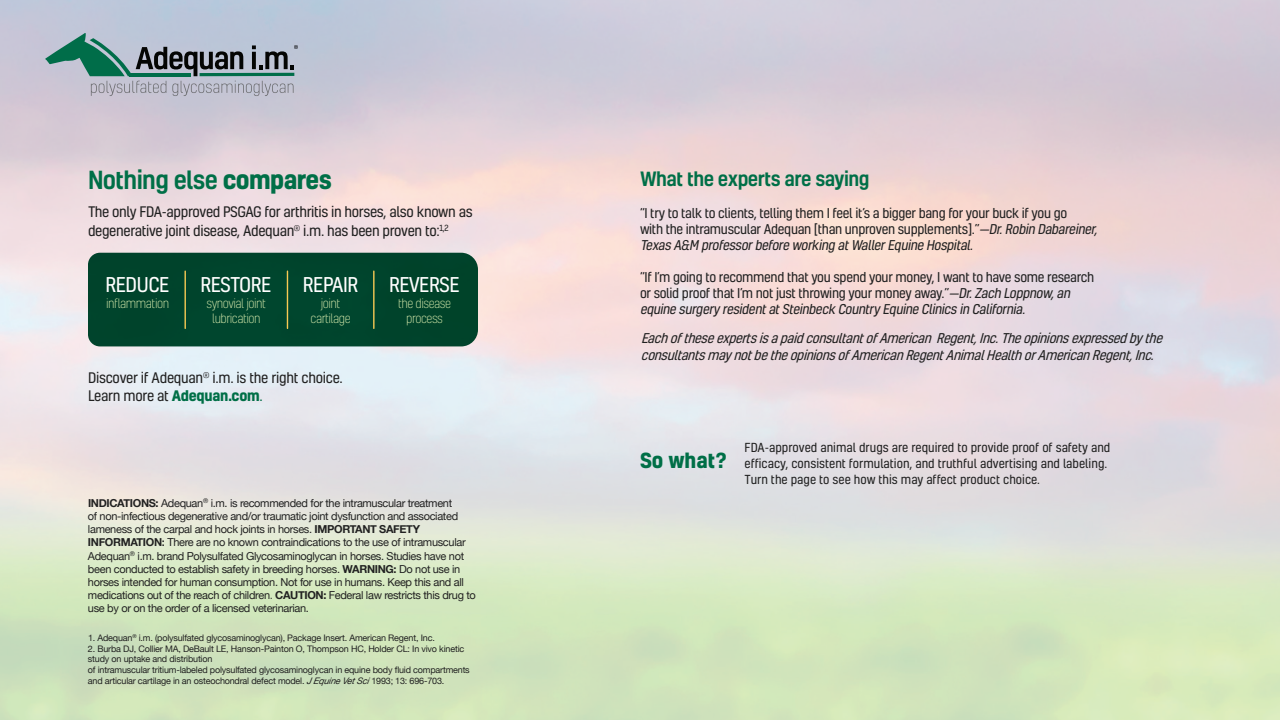
<style>
.page{position:relative;width:1280px;height:720px;background:#fff}
.page>*{position:absolute;margin:0;border:0;box-sizing:border-box;transform-origin:0 0}
.t1{font:500 24px "Kelson";letter-spacing:-.025em;color:#006f47}
.t2{font:700 20px "Kelson";color:#006f47}
.t3{font:19.6px "Kelson";letter-spacing:-.025em;color:#fff}
.t4{font:500 19px "Kelson";letter-spacing:-.025em;color:#006f47}
.t5{font:14px/19px "Kelson";letter-spacing:-.025em;color:#212121}
.t6{font:13px/16px "Kelson";letter-spacing:-.025em;color:#212121}
.t7{font:italic 13px/17px "Kelson";color:#212121}
.t8{font:300 12.3px/14.3px "Kelson";letter-spacing:-.04em;color:#cce2a6;text-align:center}
.t9{font:12px/16px "Kelson";color:#212121}
.t10{font:11px/13.2px "Helvetica Neue";letter-spacing:-.03em;color:#212121}
.t11{font:9px/10.8px "Helvetica Neue";letter-spacing:-.02em;color:#212121}
.s1{font-weight:700}
.s2{font-weight:700;color:#006f47}
.s3{color:#006f47}
.s4{font-weight:500}
.s5{font-weight:300}
.s6{font-style:italic}
</style>
<div class="page">
<svg style="left:45px;top:32px;width:253px;height:64px"></svg>
<div style="left:88px;top:253px;width:390px;height:93px;background:#00442c"></div>
<hr style="left:185px;top:271px;width:1px;height:57px;background:#f7c954">
<hr style="left:287px;top:271px;width:1px;height:57px;background:#f7c954">
<hr style="left:373px;top:271px;width:2px;height:57px;background:#f7c954">
<h1 class="t1" style="left:88px;top:163px;width:245px">Nothing else <span class="s1">compares</span></h1>
<p class="t5" style="left:88px;top:202px;width:386px">The only FDA-approved PSGAG for arthritis in horses, also known as degenerative joint disease, Adequan<sup>®</sup> i.m. has been proven to:<sup>1,2</sup></p>
<h3 class="t3" style="left:105px;top:272px;width:66px">REDUCE</h3>
<p class="t8" style="left:106px;top:296px;width:64px">inflammation</p>
<h3 class="t3" style="left:201px;top:272px;width:72px">RESTORE</h3>
<p class="t8" style="left:207px;top:296px;width:61px">synovial joint lubrication</p>
<h3 class="t3" style="left:303px;top:272px;width:57px">REPAIR</h3>
<p class="t8" style="left:311px;top:296px;width:42px">joint cartilage</p>
<p class="t5" style="left:88px;top:368px;width:256px;line-height:18px">Discover if Adequan<sup>®</sup> i.m. is the right choice.<br>Learn more at <span class="s2">Adequan.com</span><span class="s3">.</span></p>
<h3 class="t3" style="left:389px;top:272px;width:72px">REVERSE</h3>
<p class="t8" style="left:398px;top:296px;width:54px">the disease process</p>
<p class="t10" style="left:88px;top:497px;width:389px"><span class="s1">INDICATIONS:</span> Adequan<sup>®</sup> i.m. is recommended for the intramuscular treatment<br>of non-infectious degenerative and/or traumatic joint dysfunction and associated lameness of the carpal and hock joints in horses. <span class="s1">IMPORTANT SAFETY INFORMATION</span><span class="s4">:</span> There are no known contraindications to the use of intramuscular Adequan<sup>®</sup> i.m. brand Polysulfated Glycosaminoglycan in horses. Studies have not been conducted to establish safety in breeding horses. <span class="s1">WARNING:</span> Do not use in horses intended for human consumption. Not for use in humans. Keep this and all medications out of the reach of children<span class="s5">.</span> <span class="s1">CAUTION:</span> Federal law restricts this drug to use by or on the order of a licensed veterinarian.</p>
<p class="t11" style="left:88px;top:633px;width:348px">1. Adequan<sup>®</sup> i.m. (polysulfated glycosaminoglycan), Package Insert. American Regent, Inc.</p>
<p class="t11" style="left:88px;top:644px;width:383px">2. Burba DJ, Collier MA, DeBault LE, Hanson-Painton O, Thompson HC, Holder CL: In vivo kinetic study on uptake and distribution<br>of intramuscular tritium-labeled polysulfated glycosaminoglycan in equine body fluid compartments and articular cartilage in an osteochondral defect model. <span class="s6">JEquineVetSci</span>1993; 13: 696-703.</p>
<h3 class="t4" style="left:640px;top:166px;width:231px">What the experts are saying</h3>
<p class="t6" style="left:640px;top:205px;width:462px">“I try to talk to clients, telling them I feel it’s a bigger bang for your buck if you go<br>with the intramuscular Adequan [than unproven supplements].”<span class="s6">—Dr.Robin Dabareiner,<br>Texas A&amp;M professorbefore working atWallerEquine Hospital.</span></p>
<p class="t6" style="left:640px;top:269px;width:456px">“If I’m going to recommend that you spend your money, I want to have some research or solid proof that I’m not just throwing your money away.”<span class="s6">—Dr.Zach Loppnow,an equine surgeryresidentatSteinbeck CountryEquine Clinics in California.</span></p>
<p class="t7" style="left:641px;top:330px;width:527px">EachoftheseexpertsisapaidconsultantofAmerican Regent,Inc.Theopinionsexpressedbythe consultantsmaynotbetheopinionsofAmericanRegentAnimalHealthorAmericanRegent,Inc.</p>
<h2 class="t2" style="left:640px;top:446px;width:88px">So what?</h2>
<p class="t9" style="left:745px;top:439px;width:367px">FDA-approved animal drugs are required to provide proof of safety and efficacy, consistent formulation, and truthful advertising and labeling.<br>Turn the page to see how this may affect product choice.</p>
</div>
